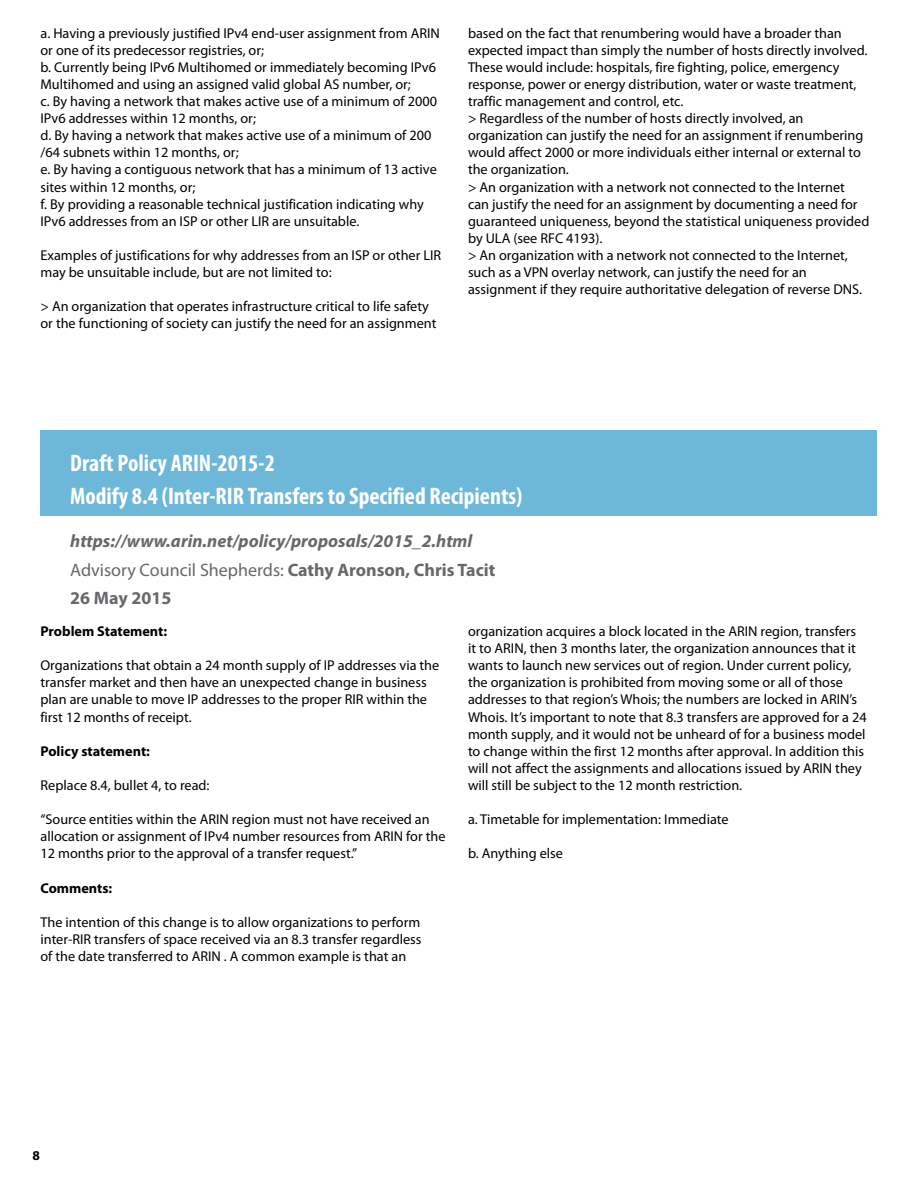
<style>
.page{position:relative;width:918px;height:1188px;background:#fff}
.page>*{position:absolute;margin:0;border:0;box-sizing:border-box;transform-origin:0 0}
.t1{font:700 condensed 24px/33.2px "Myriad Pro";color:#fff}
.t2{font:italic 700 18px/28.3px "Myriad Pro";color:#67686b}
.t3{font:14.25px/17.1px "Myriad Pro";color:#000}
.t4{font:700 14.25px "Myriad Pro";color:#000}
.t5{font:700 13.5px "Myriad Pro";color:#000}
.s1{font-weight:400;font-style:normal}
.s2{font-style:normal}
</style>
<div class="page">
<div style="left:40px;top:430px;width:838px;height:86px;background:#6db7d8"></div>
<p class="t3" style="left:40px;top:24px;width:401px">a. Having a previously justified IPv4 end-user assignment from ARIN or one of its predecessor registries, or;<br>b. Currently being IPv6 Multihomed or immediately becoming IPv6<br>Multihomed and using an assigned valid global AS number, or;<br>c. By having a network that makes active use of a minimum of 2000<br>IPv6 addresses within 12 months, or;<br>d. By having a network that makes active use of a minimum of 200 /64 subnets within 12 months, or;<br>e. By having a contiguous network that has a minimum of 13 active sites within 12 months, or;<br>f. By providing a reasonable technical justification indicating why IPv6 addresses from an ISP or other LIR are unsuitable.</p>
<p class="t3" style="left:40px;top:246px;width:402px">Examples of justifications for why addresses from an ISP or other LIR may be unsuitable include, but are not limited to:</p>
<p class="t3" style="left:40px;top:298px;width:397px">&gt; An organization that operates infrastructure critical to life safety or the functioning of society can justify the need for an assignment</p>
<p class="t3" style="left:468px;top:24px;width:403px">based on the fact that renumbering would have a broader than expected impact than simply the number of hosts directly involved.<br>These would include: hospitals, fire fighting, police, emergency response, power or energy distribution, water or waste treatment, traffic management and control, etc.<br>&gt; Regardless of the number of hosts directly involved, an organization can justify the need for an assignment if renumbering would affect 2000 or more individuals either internal or external to the organization.<br>&gt; An organization with a network not connected to the Internet can justify the need for an assignment by documenting a need for guaranteed uniqueness, beyond the statistical uniqueness provided by ULA (see RFC 4193).<br>&gt; An organization with a network not connected to the Internet, such as a VPN overlay network, can justify the need for an assignment if they require authoritative delegation of reverse DNS.</p>
<h1 class="t1" style="left:70px;top:446px;width:454px">Draft Policy ARIN-2015-2<br>Modify 8.4 (Inter-RIR Transfers to Specified Recipients)</h1>
<p class="t2" style="left:70px;top:526px;width:427px">https://www.arin.net/policy/proposals/2015_2.html<br><span class="s1">Advisory Council Shepherds:</span> <span class="s2">Cathy Aronson, Chris Tacit<br>26 May 2015</span></p>
<p class="t4" style="left:40px;top:622px;width:128px">Problem Statement:</p>
<p class="t3" style="left:40px;top:657px;width:400px">Organizations that obtain a 24 month supply of IP addresses via the transfer market and then have an unexpected change in business plan are unable to move IP addresses to the proper RIR within the first 12 months of receipt.</p>
<p class="t4" style="left:40px;top:742px;width:111px">Policy statement:</p>
<p class="t3" style="left:40px;top:776px;width:171px">Replace 8.4, bullet 4, to read:</p>
<p class="t3" style="left:40px;top:811px;width:407px">“Source entities within the ARIN region must not have received an allocation or assignment of IPv4 number resources from ARIN for the<br>12 months prior to the approval of a transfer request.”</p>
<p class="t4" style="left:40px;top:878px;width:73px">Comments:</p>
<p class="t3" style="left:40px;top:913px;width:383px;text-align:justify">The intention of this change is to allow organizations to perform inter-RIR transfers of space received via an 8.3 transfer regardless of the date transferred to ARIN . A common example is that an</p>
<p class="t3" style="left:468px;top:622px;width:400px">organization acquires a block located in the ARIN region, transfers it to ARIN, then 3 months later, the organization announces that it wants to launch new services out of region. Under current policy, the organization is prohibited from moving some or all of those addresses to that region’s Whois; the numbers are locked in ARIN’s Whois. It’s important to note that 8.3 transfers are approved for a 24 month supply, and it would not be unheard of for a business model to change within the first 12 months after approval. In addition this will not affect the assignments and allocations issued by ARIN they will still be subject to the 12 month restriction.</p>
<p class="t3" style="left:468px;top:811px;width:262px">a. Timetable for implementation: Immediate</p>
<p class="t3" style="left:468px;top:845px;width:96px">b. Anything else</p>
<p class="t5" style="left:33px;top:1146px;width:9px">8</p>
</div>
